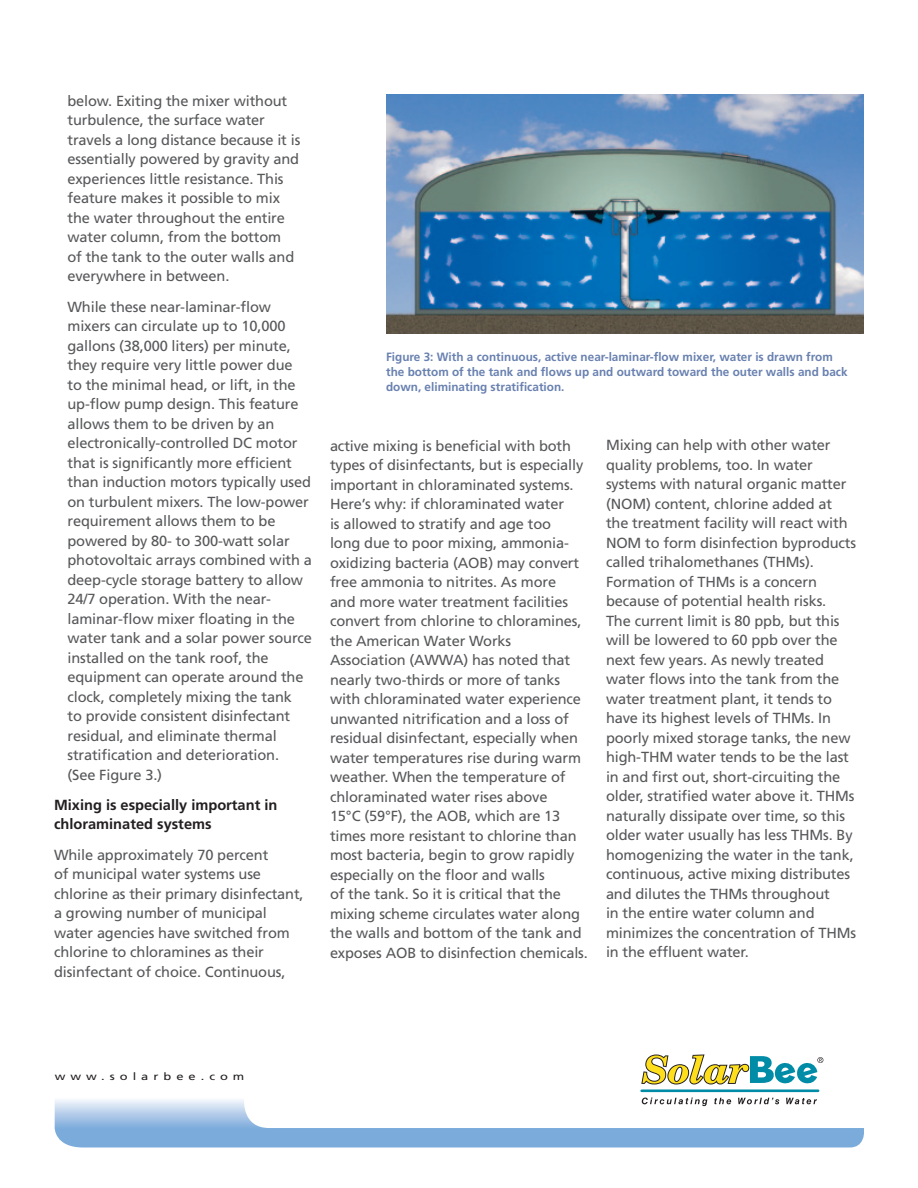
<style>
.page{position:relative;width:918px;height:1188px;background:#fff}
.page>*{position:absolute;margin:0;border:0;box-sizing:border-box;transform-origin:0 0}
.t1{font:14.7px/19.5px "Frutiger";letter-spacing:-.01em;color:#57585a}
.t2{font:700 14.7px/19.5px "Frutiger";color:#231f20}
.t3{font:700 12px/15px "Frutiger";color:#6981b0}
.t4{font:10.35px "Frutiger";letter-spacing:.39em;color:#231f20;scale:1.24 1}
</style>
<div class="page">
<svg style="left:641px;top:1054px;width:182px;height:31px"></svg>
<hr style="left:642px;top:1089px;width:176px;height:3px;background:#008ba7">
<img style="left:386px;top:94px;width:478px;height:239px">
<svg style="left:55px;top:1097px;width:809px;height:51px"></svg>
<p class="t1" style="left:68px;top:91px;width:234px">below. Exiting the mixer without turbulence, the surface water travels a long distance because it is essentially powered by gravity and experiences little resistance. This feature makes it possible to mix the water throughout the entire water column, from the bottom<br>of the tank to the outer walls and everywhere in between.</p>
<p class="t1" style="left:68px;top:297px;width:246px">While these near-laminar-flow mixers can circulate up to 10,000 gallons (38,000 liters) per minute, they require very little power due<br>to the minimal head, or lift, in the up-flow pump design. This feature allows them to be driven by an electronically-controlled DC motor that is significantly more efficient than induction motors typically used on turbulent mixers. The low-power requirement allows them to be powered by 80- to 300-watt solar photovoltaic arrays combined with a deep-cycle storage battery to allow 24/7 operation. With the near&shy;laminar-flow mixer floating in the water tank and a solar power source installed on the tank roof, the equipment can operate around the clock, completely mixing the tank<br>to provide consistent disinfectant residual, and eliminate thermal stratification and deterioration.<br>(See Figure 3.)</p>
<p class="t2" style="left:54px;top:795px;width:225px">Mixing is especially important in chloraminated systems</p>
<p class="t1" style="left:54px;top:845px;width:251px">While approximately 70 percent<br>of municipal water systems use chlorine as their primary disinfectant, a growing number of municipal water agencies have switched from chlorine to chloramines as their disinfectant of choice. Continuous,</p>
<p class="t3" style="left:386px;top:350px;width:463px">Figure 3: With a continuous, active near-laminar-flow mixer, water is drawn from the bottom of the tank and flows up and outward toward the outer walls and back down, eliminating stratification.</p>
<p class="t1" style="left:330px;top:436px;width:259px">active mixing is beneficial with both types of disinfectants, but is especially important in chloraminated systems.<br>Here’s why: if chloraminated water<br>is allowed to stratify and age too<br>long due to poor mixing, ammonia&shy;oxidizing bacteria (AOB) may convert free ammonia to nitrites. As more<br>and more water treatment facilities convert from chlorine to chloramines, the American Water Works Association (AWWA) has noted that nearly two-thirds or more of tanks with chloraminated water experience unwanted nitrification and a loss of residual disinfectant, especially when water temperatures rise during warm weather. When the temperature of chloraminated water rises above<br>15°C (59°F), the AOB, which are 13 times more resistant to chlorine than most bacteria, begin to grow rapidly especially on the floor and walls<br>of the tank. So it is critical that the mixing scheme circulates water along the walls and bottom of the tank and exposes AOB to disinfection chemicals.</p>
<p class="t1" style="left:606px;top:435px;width:252px">Mixing can help with other water quality problems, too. In water systems with natural organic matter (NOM) content, chlorine added at the treatment facility will react with NOM to form disinfection byproducts called trihalomethanes (THMs).<br>Formation of THMs is a concern because of potential health risks.<br>The current limit is 80 ppb, but this will be lowered to 60 ppb over the next few years. As newly treated water flows into the tank from the water treatment plant, it tends to have its highest levels of THMs. In poorly mixed storage tanks, the new high-THM water tends to be the last in and first out, short-circuiting the older, stratified water above it. THMs naturally dissipate over time, so this older water usually has less THMs. By homogenizing the water in the tank, continuous, active mixing distributes and dilutes the THMs throughout<br>in the entire water column and minimizes the concentration of THMs in the effluent water.</p>
<p class="t4" style="left:55px;top:1070px;width:154px">www.solarbee.com</p>
</div>
